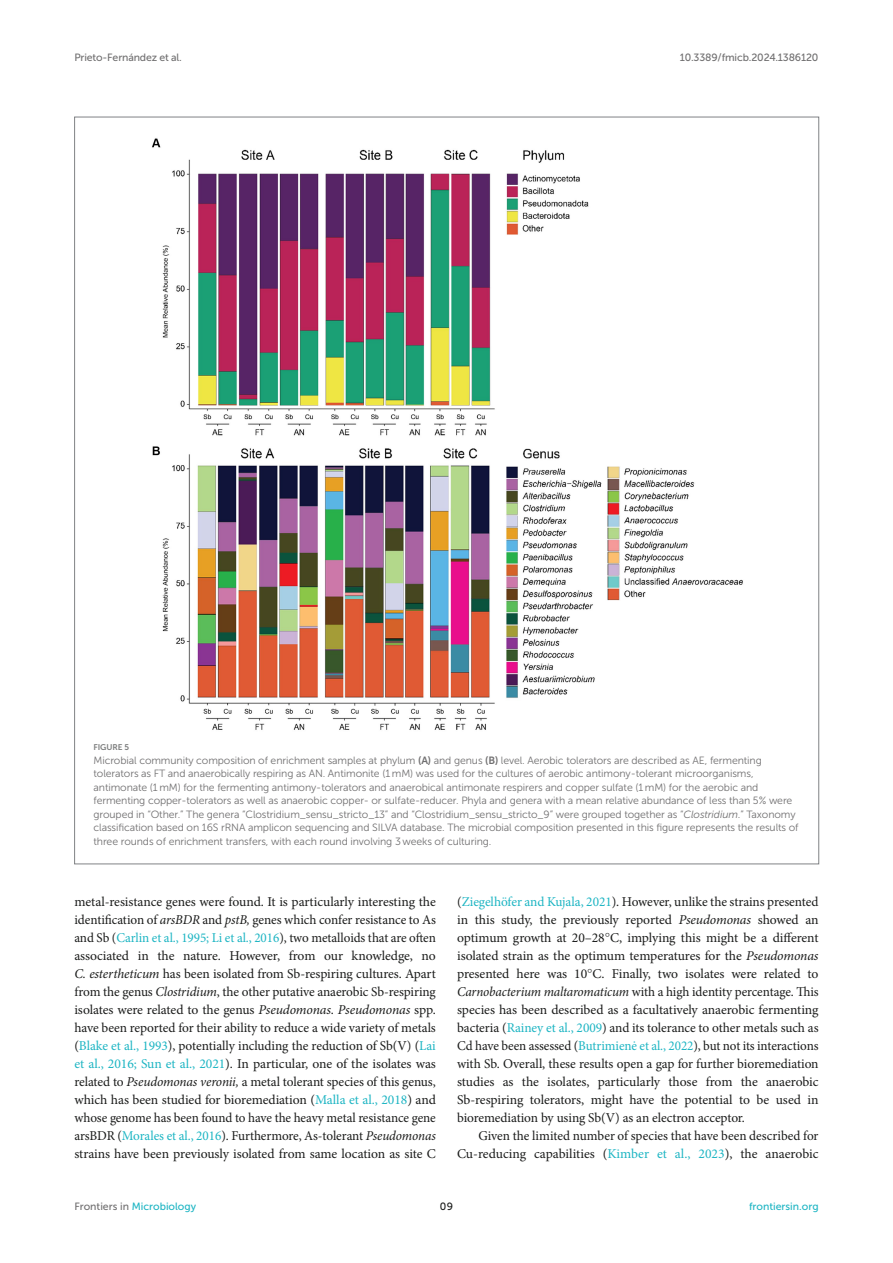
<style>
.page{position:relative;width:893px;height:1263px;background:#fff}
.page>*{position:absolute;margin:0;border:0;box-sizing:border-box;transform-origin:0 0}
.TEXT_FLUSH{font:13.5px/18px "Minion Pro";letter-spacing:-.01em;color:#1b1c1b;text-align:justify}
.TEXT{font:13.5px/18px "Minion Pro";color:#1b1c1b;text-align:right}
.FIG_LEG{font:10.5px/13.5px "Museo Sans 300";letter-spacing:-.01em;color:#706f70}
.t1{font:10.5px "Museo Sans 500";letter-spacing:-.015em;color:#706f70}
.t2{font:10.5px "Museo Sans 500";color:#1db5c3}
.t3{font:10.5px "Museo Sans 500";color:#1b1c1b}
.FIG_HD{font:8.25px "Museo Sans 700";letter-spacing:-.01em;color:#7e7f7f}
.s1{font-family:"Museo Sans 700"}
.s2{font-style:italic}
.s3{color:#1db5c3}
.s4{font-family:"STIX"}
.s5{color:#706f70}
</style>
<div class="page">
<img style="left:152px;top:138px;width:591px;height:592px">
<p class="t1" style="left:74px;top:51px;width:109px">Prieto-Fernández et al.</p>
<p class="t1" style="left:680px;top:51px;width:140px">10.3389/fmicb.2024.1386120</p>
<p class="FIG_HD" style="left:94px;top:743px;width:37px">FIGURE 5</p>
<p class="FIG_LEG" style="left:94px;top:754px;width:707px">Microbial community composition of enrichment samples at phylum <span class="s1">(A)</span> and genus <span class="s1">(B)</span> level. Aerobic tolerators are described as AE, fermenting tolerators as FT and anaerobically respiring as AN. Antimonite (1 mM) was used for the cultures of aerobic antimony-tolerant microorganisms, antimonate (1 mM) for the fermenting antimony-tolerators and anaerobical antimonate respirers and copper sulfate (1 mM) for the aerobic and fermenting copper-tolerators as well as anaerobic copper- or sulfate-reducer. Phyla and genera with a mean relative abundance of less than 5% were grouped in “Other.” The genera “Clostridium_sensu_stricto_13” and “Clostridium_sensu_stricto_9” were grouped together as “<span class="s2">Clostridium</span>.” Taxonomy classification based on 16S rRNA amplicon sequencing and SILVA database. The microbial composition presented in this figure represents the results of three rounds of enrichment transfers, with each round involving 3 weeks of culturing.</p>
<p class="TEXT_FLUSH" style="left:74px;top:893px;width:363px">metal-resistance genes were found. It is particularly interesting the identification of <span class="s2">arsBDR</span> and <span class="s2">pstB,</span> genes which confer resistance to As and Sb (<span class="s3">Carlin et al., 1995; Li et al., 2016</span>), two metalloids that are often associated in the nature. However, from our knowledge, no <span class="s2">C. estertheticum</span> has been isolated from Sb-respiring cultures. Apart from the genus <span class="s2">Clostridium</span>, the other putative anaerobic Sb-respiring isolates were related to the genus <span class="s2">Pseudomonas</span>. <span class="s2">Pseudomonas</span> spp. have been reported for their ability to reduce a wide variety of metals (<span class="s3">Blake et al., 1993</span>), potentially including the reduction of Sb(V) (<span class="s3">Lai et al., 2016; Sun et al., 2021</span>). In particular, one of the isolates was related to <span class="s2">Pseudomonas veronii,</span> a metal tolerant species of this genus, which has been studied for bioremediation (<span class="s3">Malla et al., 2018</span>) and whose genome has been found to have the heavy metal resistance gene arsBDR (<span class="s3">Morales et al., 2016</span>). Furthermore, As-tolerant <span class="s2">Pseudomonas </span>strains have been previously isolated from same location as site C</p>
<p class="TEXT_FLUSH" style="left:457px;top:893px;width:363px">(<span class="s3">Ziegelhöfer and Kujala, 2021</span>). However, unlike the strains presented in this study, the previously reported <span class="s2">Pseudomonas</span> showed an optimum growth at 20–28<span class="s4">°</span>C, implying this might be a different isolated strain as the optimum temperatures for the <span class="s2">Pseudomonas </span>presented here was 10<span class="s4">°</span>C. Finally, two isolates were related to <span class="s2">Carnobacterium maltaromaticum</span> with a high identity percentage. This species has been described as a facultatively anaerobic fermenting bacteria (<span class="s3">Rainey et al., 2009</span>) and its tolerance to other metals such as Cd have been assessed (<span class="s3">Butrimienė et al., 2022</span>), but not its interactions with Sb. Overall, these results open a gap for further bioremediation studies as the isolates, particularly those from the anaerobic Sb-respiring tolerators, might have the potential to be used in bioremediation by using Sb(V) as an electron acceptor.</p>
<p class="TEXT" style="left:457px;top:1127px;width:363px">Given the limited number of species that have been described for<br>Cu-reducing capabilities (<span class="s3">Kimber et al., 2023</span>), the anaerobic</p>
<p class="t2" style="left:74px;top:1200px;width:123px"><span class="s5">Frontiers in</span> Microbiology</p>
<p class="t3" style="left:440px;top:1200px;width:15px">09</p>
<p class="t2" style="left:749px;top:1200px;width:71px">frontiersin.org</p>
</div>
